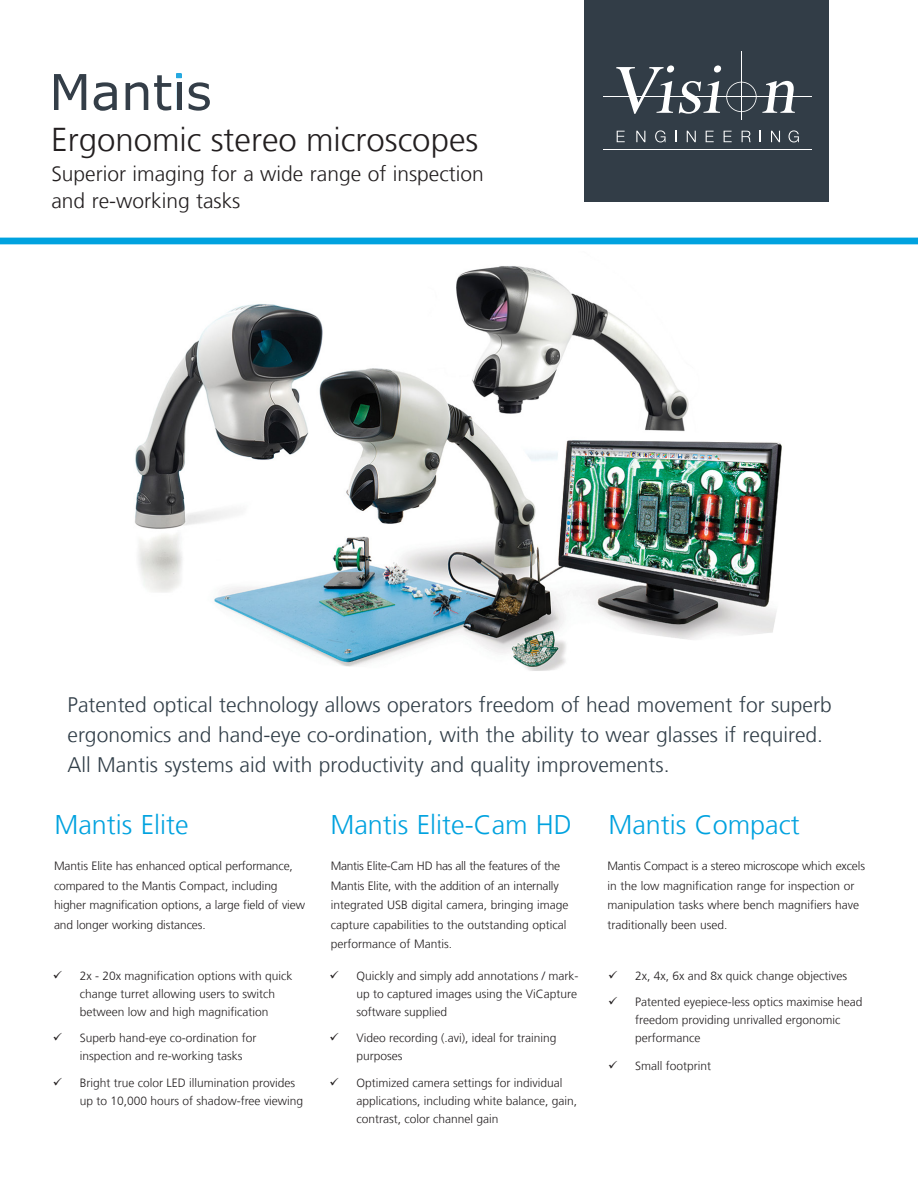
<style>
.page{position:relative;width:918px;height:1188px;background:#fff}
.page>*{position:absolute;margin:0;border:0;box-sizing:border-box;transform-origin:0 0}
.Cover_page_heading{font:300 33px "Frutiger LT";color:#231f20}
.t1{font:300 27px "Frutiger LT";color:#00a2df}
.t2{font:300 21px/30px "Frutiger LT";color:#313e48}
.t3{font:300 21px/27px "Frutiger LT";color:#231f20}
.t4{font:300 12px/18px "Frutiger LT";color:#231f20}
</style>
<div class="page">
<img style="left:135px;top:266px;width:647px;height:405px">
<svg style="left:54px;top:74px;width:32px;height:36px"></svg>
<svg style="left:94px;top:82px;width:23px;height:29px"></svg>
<svg style="left:126px;top:82px;width:22px;height:28px"></svg>
<svg style="left:154px;top:73px;width:28px;height:38px"></svg>
<svg style="left:189px;top:82px;width:21px;height:29px"></svg>
<hr style="left:177px;top:83px;width:4px;height:27px;background:#343e48">
<div style="left:584px;top:0;width:244px;height:201px;background:#323d47"></div>
<svg style="left:617px;top:130px;width:60px;height:12px"></svg>
<svg style="left:687px;top:131px;width:74px;height:11px"></svg>
<svg style="left:771px;top:130px;width:28px;height:12px"></svg>
<hr style="left:603px;top:149px;width:209px;height:1px;background:#fff">
<hr style="left:603px;top:96px;width:209px;height:1px;background:#fff">
<svg style="left:616px;top:65px;width:179px;height:49px"></svg>
<hr style="left:741px;top:51px;width:1px;height:69px;background:#fff">
<div style="left:0;top:238px;width:918px;height:6px;background:#00a2df"></div>
<p class="Cover_page_heading" style="left:51px;top:121px;width:429px">Ergonomic stereo microscopes</p>
<p class="t3" style="left:51px;top:161px;width:434px">Superior imaging for a wide range of inspection and re-working tasks</p>
<p class="t2" style="left:68px;top:690px;width:766px">Patented optical technology allows operators freedom of head movement for superb ergonomics and hand-eye co-ordination, with the ability to wear glasses if required.<br>All Mantis systems aid with productivity and quality improvements.</p>
<p class="t1" style="left:54px;top:810px;width:136px">Mantis Elite</p>
<p class="t1" style="left:330px;top:810px;width:243px">Mantis Elite-Cam HD</p>
<p class="t1" style="left:608px;top:809px;width:193px">Mantis Compact</p>
<p class="t4" style="left:54px;top:857px;width:253px;line-height:19.5px">Mantis Elite has enhanced optical performance, compared to the Mantis Compact, including higher magnification options, a large field of view and longer working distances.</p>
<p class="t4" style="left:331px;top:857px;width:239px;line-height:19.5px">Mantis Elite-Cam HD has all the features of the Mantis Elite, with the addition of an internally integrated USB digital camera, bringing image capture capabilities to the outstanding optical performance of Mantis.</p>
<p class="t4" style="left:608px;top:857px;width:259px;line-height:19.5px">Mantis Compact is a stereo microscope which excels in the low magnification range for inspection or manipulation tasks where bench magnifiers have traditionally been used.</p>
<p class="t4" style="left:80px;top:967px;width:214px">2x - 20x magnification options with quick change turret allowing users to switch between low and high magnification</p>
<p class="t4" style="left:80px;top:1030px;width:178px">Superb hand-eye co-ordination for inspection and re-working tasks</p>
<p class="t4" style="left:80px;top:1074px;width:225px">Bright true color LED illumination provides up to 10,000 hours of shadow-free viewing</p>
<p class="t4" style="left:356px;top:967px;width:224px;text-align:justify">Quickly and simply add annotations / mark&shy;up to captured images using the ViCapture software supplied</p>
<p class="t4" style="left:356px;top:1030px;width:202px">Video recording (.avi), ideal for training purposes</p>
<p class="t4" style="left:356px;top:1074px;width:222px">Optimized camera settings for individual applications, including white balance, gain, contrast, color channel gain</p>
<p class="t4" style="left:635px;top:967px;width:214px">2x, 4x, 6x and 8x quick change objectives</p>
<p class="t4" style="left:635px;top:994px;width:229px">Patented eyepiece-less optics maximise head freedom providing unrivalled ergonomic performance</p>
<p class="t4" style="left:635px;top:1058px;width:77px">Small footprint</p>
</div>
